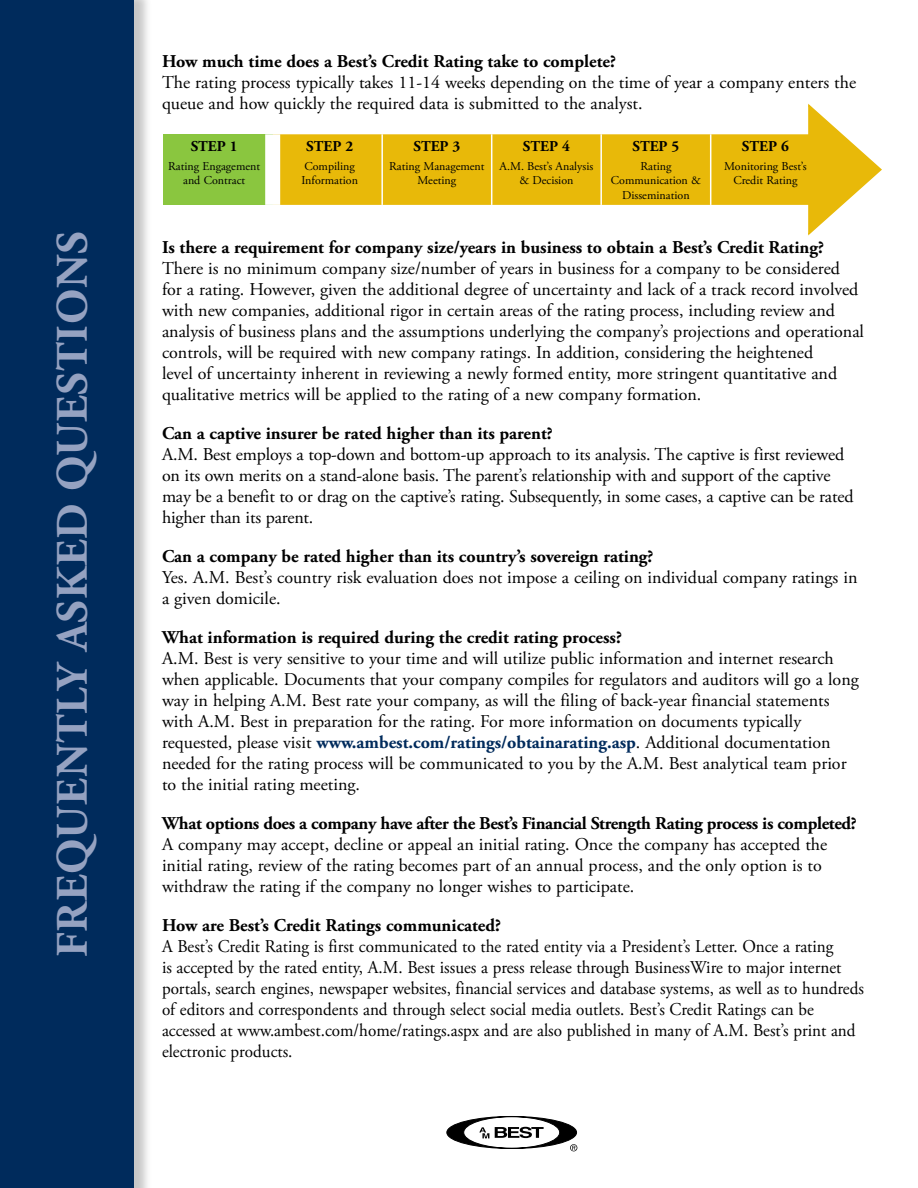
<style>
.page{position:relative;width:918px;height:1188px;background:#fff}
.page>*{position:absolute;margin:0;border:0;box-sizing:border-box;transform-origin:0 0}
.t1{font:700 45px "Adobe Garamond Pro";letter-spacing:.015em;color:#95a2c1}
.t2{font:18px/21px "Adobe Garamond Pro";color:#000}
.t3{font:18px/21px "Adobe Garamond Pro";color:#000;scale:.95 1}
.t4{font:700 18px "Adobe Garamond Pro";color:#000}
.t5{font:700 18px "Adobe Garamond Pro";letter-spacing:-.02em;color:#000}
.t6{font:700 15px "Adobe Garamond Pro";color:#000}
.t7{font:12px/14.4px "Adobe Garamond Pro";color:#000;text-align:center}
.s1{font-weight:700;color:#002b5c}
</style>
<div class="page">
<div style="left:0;top:0;width:152px;height:1188px;background:#000;opacity:.22"></div>
<div style="left:0;top:0;width:133px;height:1188px;background:#002b5c"></div>
<svg style="left:447px;top:1116px;width:130px;height:35px"></svg>
<div style="left:163px;top:134px;width:110px;height:71px;background:#8ac63f"></div>
<svg style="left:280px;top:103px;width:602px;height:133px"></svg>
<hr style="left:381px;top:134px;width:2px;height:71px;background:#fff">
<hr style="left:491px;top:134px;width:1px;height:71px;background:#fff">
<hr style="left:600px;top:134px;width:2px;height:71px;background:#fff">
<hr style="left:710px;top:134px;width:1px;height:71px;background:#fff">
<div style="left:265px;top:134px;width:15px;height:71px;background:#fff"></div>
<h1 class="t1" style="left:46px;top:957px;width:727px;rotate:-90deg">FREQUENTLY ASKED QUESTIONS</h1>
<p class="t4" style="left:162px;top:51px;width:456px">How much time does a Best’s Credit Rating take to complete?</p>
<p class="t2" style="left:162px;top:72px;width:696px">The rating process typically takes 11-14 weeks depending on the time of year a company enters the queue and how quickly the required data is submitted to the analyst.</p>
<p class="t6" style="left:191px;top:138px;width:48px">STEP 1</p>
<p class="t7" style="left:168px;top:160px;width:94px">Rating Engagement and Contract</p>
<p class="t6" style="left:306px;top:138px;width:48px">STEP 2</p>
<p class="t7" style="left:301px;top:160px;width:58px;text-align:left">Compiling<br>Information</p>
<p class="t6" style="left:413px;top:138px;width:48px">STEP 3</p>
<p class="t7" style="left:389px;top:160px;width:97px">Rating Management<br>Meeting</p>
<p class="t6" style="left:523px;top:138px;width:48px">STEP 4</p>
<p class="t7" style="left:500px;top:160px;width:95px">A.M. Best’s Analysis &amp; Decision</p>
<p class="t6" style="left:632px;top:138px;width:48px">STEP 5</p>
<p class="t7" style="left:611px;top:160px;width:92px">Rating<br>Communication &amp;<br>Dissemination</p>
<p class="t6" style="left:742px;top:138px;width:48px">STEP 6</p>
<p class="t7" style="left:724px;top:160px;width:84px">Monitoring Best’s<br>Credit Rating</p>
<p class="t4" style="left:162px;top:237px;width:664px">Is there a requirement for company size/years in business to obtain a Best’s Credit Rating?</p>
<p class="t2" style="left:162px;top:258px;width:704px">There is no minimum company size/number of years in business for a company to be considered for a rating. However, given the additional degree of uncertainty and lack of a track record involved with new companies, additional rigor in certain areas of the rating process, including review and analysis of business plans and the assumptions underlying the company’s projections and operational controls, will be required with new company ratings. In addition, considering the heightened<br>level of uncertainty inherent in reviewing a newly formed entity, more stringent quantitative and qualitative metrics will be applied to the rating of a new company formation.</p>
<p class="t4" style="left:162px;top:423px;width:392px">Can a captive insurer be rated higher than its parent?</p>
<p class="t2" style="left:162px;top:444px;width:693px">A.M. Best employs a top-down and bottom-up approach to its analysis. The captive is first reviewed on its own merits on a stand-alone basis. The parent’s relationship with and support of the captive may be a benefit to or drag on the captive’s rating. Subsequently, in some cases, a captive can be rated higher than its parent.</p>
<p class="t4" style="left:162px;top:546px;width:493px">Can a company be rated higher than its country’s sovereign rating?</p>
<p class="t2" style="left:162px;top:567px;width:697px">Yes. A.M. Best’s country risk evaluation does not impose a ceiling on individual company ratings in a given domicile.</p>
<p class="t4" style="left:162px;top:627px;width:462px">What information is required during the credit rating process?</p>
<p class="t2" style="left:162px;top:648px;width:698px">A.M. Best is very sensitive to your time and will utilize public information and internet research when applicable. Documents that your company compiles for regulators and auditors will go a long way in helping A.M. Best rate your company, as will the filing of back-year financial statements with A.M. Best in preparation for the rating. For more information on documents typically requested, please visit <span class="s1">www.ambest.com/ratings/obtainarating.asp</span>. Additional documentation needed for the rating process will be communicated to you by the A.M. Best analytical team prior to the initial rating meeting.</p>
<p class="t5" style="left:162px;top:813px;width:696px">What options does a company have after the Best’s Financial Strength Rating process is completed?</p>
<p class="t2" style="left:162px;top:834px;width:667px">A company may accept, decline or appeal an initial rating. Once the company has accepted the initial rating, review of the rating becomes part of an annual process, and the only option is to withdraw the rating if the company no longer wishes to participate.</p>
<p class="t4" style="left:162px;top:915px;width:341px">How are Best’s Credit Ratings communicated?</p>
<p class="t3" style="left:162px;top:936px;width:740px">A Best’s Credit Rating is first communicated to the rated entity via a President’s Letter. Once a rating<br>is accepted by the rated entity, A.M. Best issues a press release through BusinessWire to major internet portals, search engines, newspaper websites, financial services and database systems, as well as to hundreds of editors and correspondents and through select social media outlets. Best’s Credit Ratings can be accessed at www.ambest.com/home/ratings.aspx and are also published in many of A.M. Best’s print and electronic products.</p>
</div>
